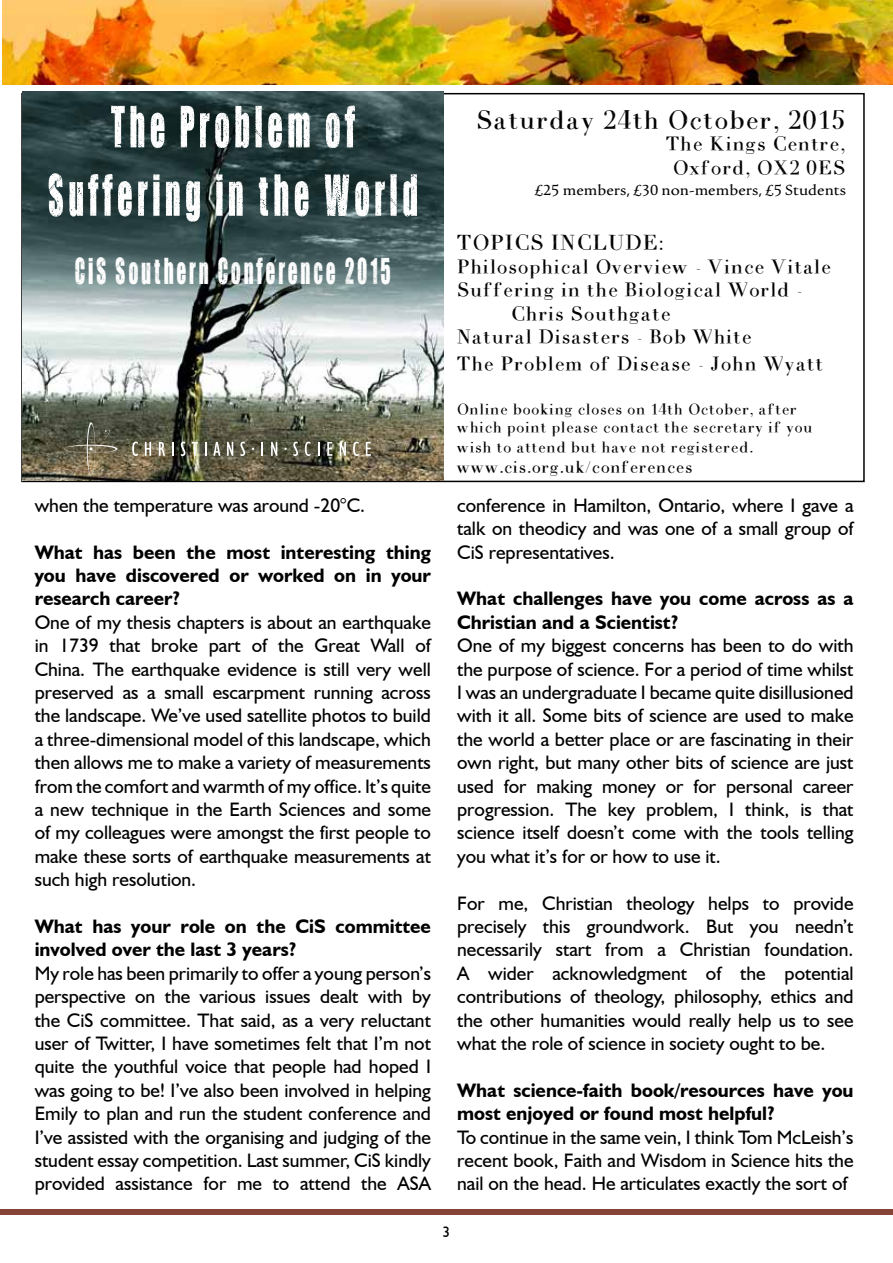
<style>
.page{position:relative;width:893px;height:1263px;background:#fff}
.page>*{position:absolute;margin:0;border:0;box-sizing:border-box;transform-origin:0 0}
.t1{font:57px/68.4px "Lifeissowonderful";color:#fff;text-align:center}
.t2{font:36px "Lifeissowonderful";color:#fff}
.t3{font:25.5px "Whimsy";color:#000}
.t4{font:21px "Whimsy";color:#000}
.t5{font:19.5px/23.4px "Humanist 521 BT";color:#000;text-align:justify}
.t6{font:700 19.5px/23.4px "Humanist 521 BT";color:#000}
.t7{font:19.5px/23.4px "Whimsy";color:#000;text-align:center}
.t8{font:16.5px "Urdu Typesetting";color:#000}
.t9{font:16.5px "Whimsy";color:#000}
.t10{font:15px/18px "Whimsy";color:#000}
.t11{font:15px "Humanist 521 BT";color:#000}
</style>
<div class="page">
<div style="left:0;top:1209px;width:893px;height:6px;background:#864437"></div>
<img style="left:2px;top:0;width:891px;height:84px">
<img style="left:23px;top:92px;width:421px;height:388px">
<svg style="left:132px;top:442px;width:6px;height:14px"></svg>
<svg style="left:145px;top:442px;width:6px;height:14px"></svg>
<svg style="left:159px;top:442px;width:6px;height:14px"></svg>
<svg style="left:172px;top:442px;width:2px;height:14px"></svg>
<svg style="left:181px;top:442px;width:5px;height:14px"></svg>
<svg style="left:192px;top:442px;width:6px;height:14px"></svg>
<svg style="left:205px;top:442px;width:2px;height:14px"></svg>
<svg style="left:213px;top:442px;width:7px;height:14px"></svg>
<svg style="left:227px;top:442px;width:6px;height:14px"></svg>
<svg style="left:240px;top:442px;width:5px;height:14px"></svg>
<svg style="left:261px;top:442px;width:2px;height:14px"></svg>
<svg style="left:271px;top:442px;width:6px;height:14px"></svg>
<svg style="left:293px;top:442px;width:5px;height:14px"></svg>
<svg style="left:305px;top:442px;width:5px;height:14px"></svg>
<svg style="left:318px;top:442px;width:1px;height:14px"></svg>
<svg style="left:327px;top:442px;width:5px;height:14px"></svg>
<svg style="left:340px;top:442px;width:6px;height:14px"></svg>
<svg style="left:353px;top:442px;width:6px;height:14px"></svg>
<svg style="left:366px;top:442px;width:5px;height:14px"></svg>
<svg style="left:65px;top:422px;width:52px;height:53px;background:#6e6852"></svg>
<h1 class="t1" style="left:45px;top:91px;width:376px">The Problem of<br>Suffering in the World</h1>
<h2 class="t2" style="left:73px;top:251px;width:320px">CiS Southern Conference 2015</h2>
<p class="t5" style="left:35px;top:493px;width:332px">when the temperature was around -20°C.</p>
<p class="t6" style="left:35px;top:540px;width:398px;text-align:justify">What has been the most interesting thing you have discovered or worked on in your research career?</p>
<p class="t5" style="left:35px;top:610px;width:399px">One of my thesis chapters is about an earthquake in 1739 that broke part of the Great Wall of China. The earthquake evidence is still very well preserved as a small escarpment running across the landscape. We’ve used satellite photos to build a three-dimensional model of this landscape, which then allows me to make a variety of measurements from the comfort and warmth of my office. It’s quite a new technique in the Earth Sciences and some of my colleagues were amongst the first people to make these sorts of earthquake measurements at such high resolution.</p>
<p class="t6" style="left:35px;top:914px;width:398px">What has your role on the CiS committee involved over the last 3 years?</p>
<p class="t5" style="left:35px;top:961px;width:398px;text-align:left">My role has been primarily to offer a young person’s perspective on the various issues dealt with by the CiS committee. That said, as a very reluctant user of Twitter, I have sometimes felt that I’m not quite the youthful voice that people had hoped I was going to be! I’ve also been involved in helping Emily to plan and run the student conference and I’ve assisted with the organising and judging of the student essay competition. Last summer, CiS kindly provided assistance for me to attend the ASA</p>
<h3 class="t3" style="left:476px;top:106px;width:371px">Saturday 24th October, 2015</h3>
<p class="t7" style="left:666px;top:133px;width:182px">The Kings Centre,<br>Oxford, OX2 0ES</p>
<p class="t8" style="left:535px;top:180px;width:313px">£25 members, £30 non-members, £5 Students</p>
<p class="t4" style="left:457px;top:231px;width:209px">Topics Include :</p>
<p class="t7" style="left:457px;top:255px;width:377px">Philosophical Overview - Vince Vitale</p>
<p class="t7" style="left:457px;top:279px;width:348px">Suffering in the Biological World -</p>
<p class="t7" style="left:511px;top:302px;width:162px">Chris Southgate</p>
<p class="t7" style="left:457px;top:326px;width:297px">Natural Disasters - Bob White</p>
<p class="t7" style="left:457px;top:353px;width:369px">The Problem of Disease - John Wyatt</p>
<p class="t10" style="left:457px;top:401px;width:358px">Online booking closes on 14th October, after which point please contact the secretary if you</p>
<p class="t10" style="left:457px;top:439px;width:298px">wish to attend but have not registered.</p>
<p class="t9" style="left:457px;top:458px;width:238px">www.cis.org.uk/conferences</p>
<p class="t5" style="left:457px;top:493px;width:399px">conference in Hamilton, Ontario, where I gave a talk on theodicy and was one of a small group of CiS representatives.</p>
<p class="t6" style="left:457px;top:586px;width:398px">What challenges have you come across as a<br>Christian and a Scientist?</p>
<p class="t5" style="left:457px;top:633px;width:398px">One of my biggest concerns has been to do with the purpose of science. For a period of time whilst I was an undergraduate I became quite disillusioned with it all. Some bits of science are used to make the world a better place or are fascinating in their own right, but many other bits of science are just used for making money or for personal career progression. The key problem, I think, is that science itself doesn’t come with the tools telling you what it’s for or how to use it.</p>
<p class="t5" style="left:457px;top:891px;width:398px">For me, Christian theology helps to provide precisely this groundwork. But you needn’t necessarily start from a Christian foundation.<br>A wider acknowledgment of the potential contributions of theology, philosophy, ethics and the other humanities would really help us to see what the role of science in society ought to be.</p>
<p class="t6" style="left:457px;top:1078px;width:398px">What science-faith book/resources have you most enjoyed or found most helpful?</p>
<p class="t5" style="left:457px;top:1125px;width:398px">To continue in the same vein, I think Tom McLeish’s recent book, Faith and Wisdom in Science hits the nail on the head. He articulates exactly the sort of</p>
<p class="t11" style="left:442px;top:1222px;width:9px">3</p>
</div>
